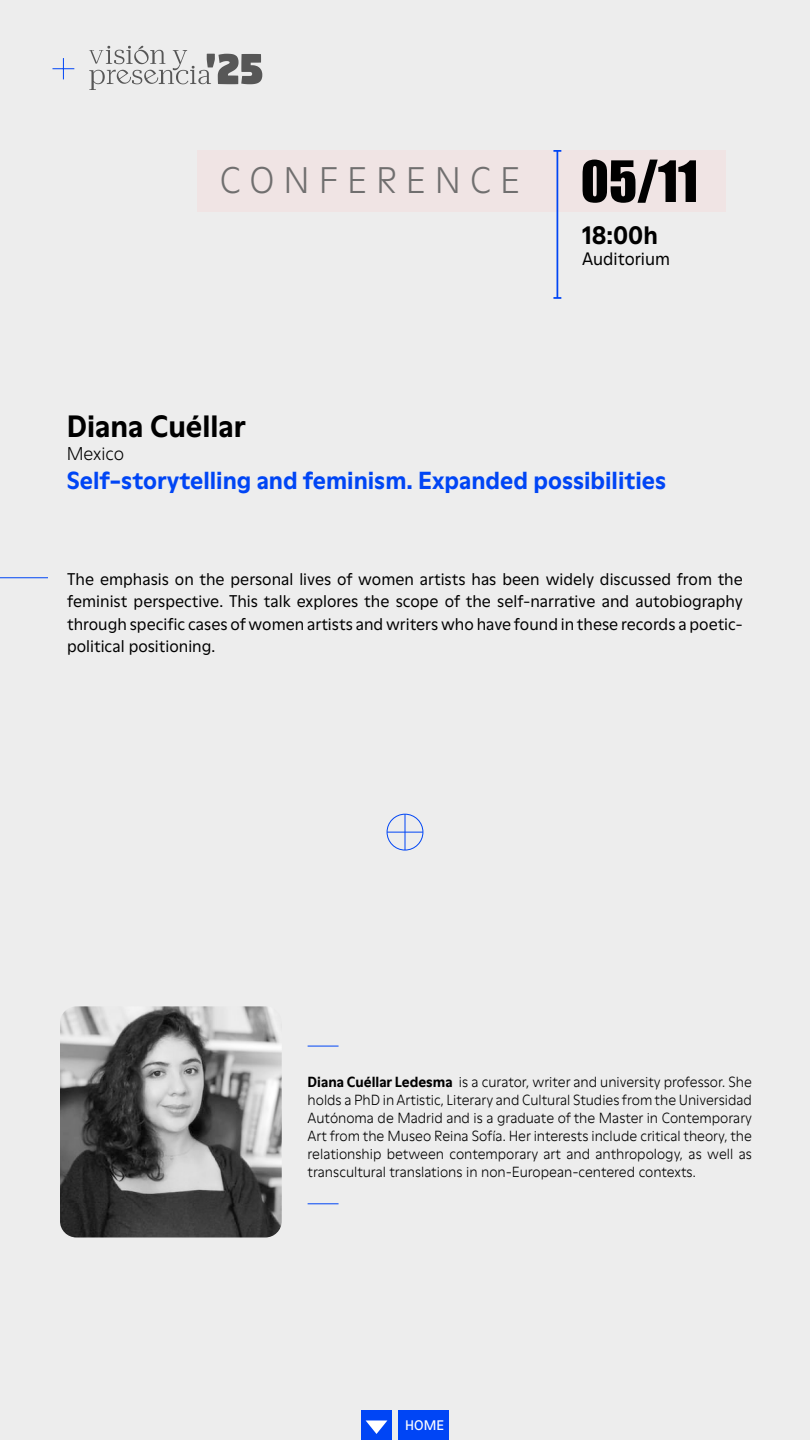
<style>
.page{position:relative;width:810px;height:1440px;background:#ededed}
.page>*{position:absolute;margin:0;border:0;box-sizing:border-box;transform-origin:0 0}
.t1{font:51.15px "Digitalt";color:#575757}
.t2{font:300 36px "Moderne LL";letter-spacing:.25em;color:#706f6f}
.t3{font:700 30px "Moderne LL";color:#000}
.t4{font:700 24.6px "Moderne LL";color:#000}
.t5{font:700 24px "Moderne LL";color:#0045f5}
.t6{font:300 18px "Moderne LL";letter-spacing:-.005em;color:#000}
.t7{font:17.55px "Moderne LL";color:#000}
.t8{font:16.5px/22.5px "Moderne LL";color:#000;text-align:justify}
.t9{font:300 14.25px/18px "Moderne LLTT";color:#000;text-align:justify}
.t10{font:13.5px "Moderne LL";color:#fff}
.s1{font-family:"Impact";font-weight:400;font-size:52.65px;color:#000}
.s2{font-weight:700}
</style>
<div class="page">
<svg style="left:89px;top:46px;width:122px;height:44px"></svg>
<svg style="left:53px;top:58px;width:21px;height:21px"></svg>
<hr style="left:0;top:577px;width:48px;height:1px;background:#0045f5">
<hr style="left:308px;top:1046px;width:31px;height:1px;background:#0045f5">
<hr style="left:308px;top:1203px;width:31px;height:1px;background:#0045f5">
<div style="left:387px;top:814px;width:36px;height:36px;border:1px solid #0045f5;border-radius:50%"></div>
<hr style="left:405px;top:814px;width:1px;height:36px;background:#0045f5">
<hr style="left:387px;top:832px;width:36px;height:1px;background:#0045f5">
<div style="left:197px;top:150px;width:529px;height:62px;background:#f0e4e4"></div>
<hr style="left:557px;top:151px;width:1px;height:147px;background:#0045f5">
<svg style="left:553px;top:150px;width:8px;height:2px"></svg>
<svg style="left:553px;top:297px;width:8px;height:2px"></svg>
<img style="left:60px;top:1006px;width:222px;height:232px">
<div style="left:361px;top:1410px;width:31px;height:30px;background:#0045f5"></div>
<svg style="left:365px;top:1420px;width:22px;height:14px"></svg>
<div style="left:398px;top:1410px;width:51px;height:30px;background:#0045f5"></div>
<h1 class="t1" style="left:205px;top:45px;width:59px">'25</h1>
<h2 class="t2" style="left:220px;top:156px;width:480px">CONFERENCE <span class="s1">05/11</span></h2>
<h3 class="t4" style="left:582px;top:218px;width:77px">18:00h</h3>
<p class="t7" style="left:582px;top:247px;width:89px">Auditorium</p>
<h3 class="t3" style="left:67px;top:406px;width:181px">Diana Cuéllar</h3>
<p class="t6" style="left:67px;top:441px;width:59px">Mexico</p>
<h3 class="t5" style="left:67px;top:464px;width:601px">Self-storytelling and feminism. Expanded possibilities</h3>
<p class="t8" style="left:67px;top:567px;width:677px">The emphasis on the personal lives of women artists has been widely discussed from the feminist perspective. This talk explores the scope of the self-narrative and autobiography through specific cases of women artists and writers who have found in these records a poetic&shy;political positioning.</p>
<p class="t9" style="left:308px;top:1072px;width:446px"><span class="s2">Diana Cuéllar Ledesma</span> is a curator, writer and university professor. She holds a PhD in Artistic, Literary and Cultural Studies from the Universidad Autónoma de Madrid and is a graduate of the Master in Contemporary Art from the Museo Reina Sofía. Her interests include critical theory, the relationship between contemporary art and anthropology, as well as transcultural translations in non-European-centered contexts.</p>
<p class="t10" style="left:405px;top:1416px;width:40px">HOME</p>
</div>
